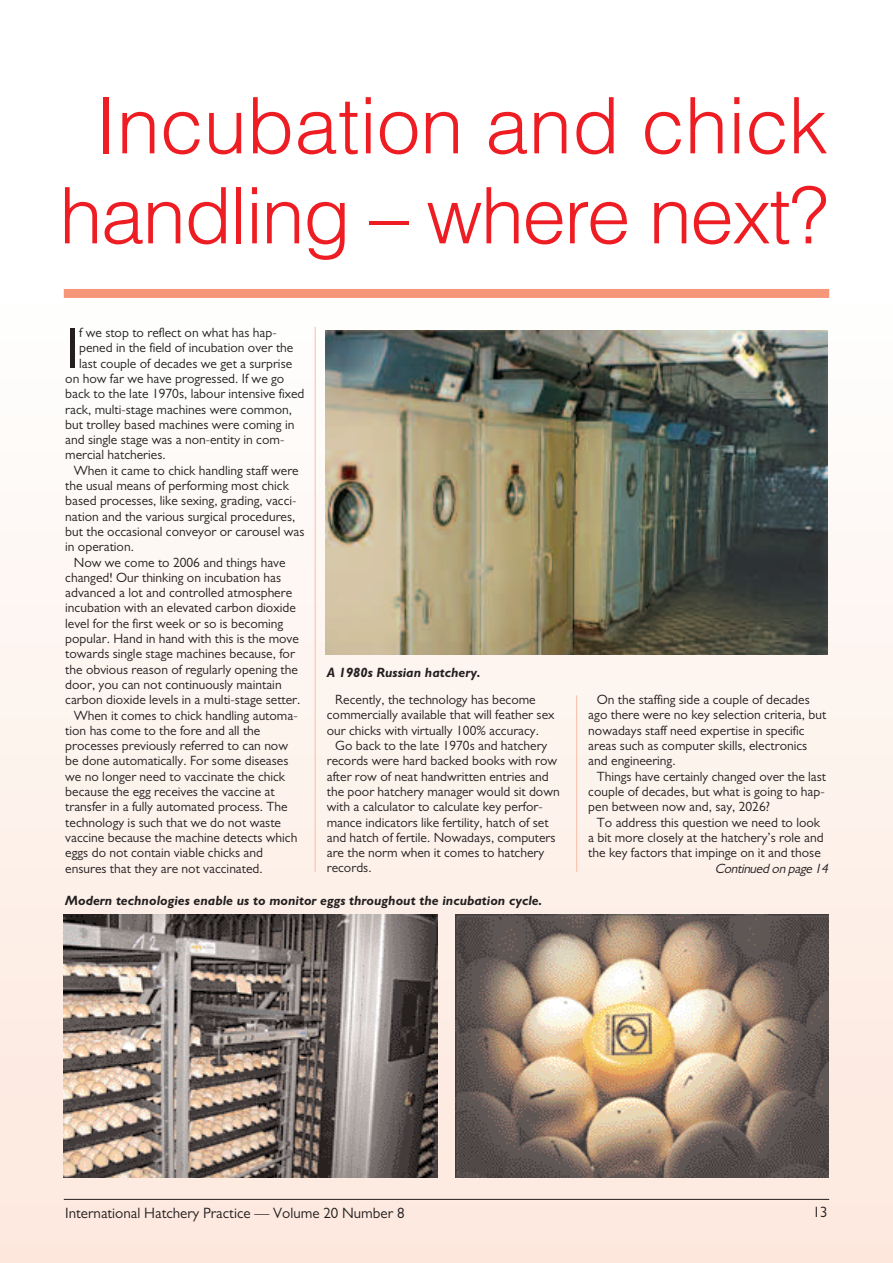
<style>
.page{position:relative;width:893px;height:1263px;background:#fff}
.page>*{position:absolute;margin:0;border:0;box-sizing:border-box;transform-origin:0 0}
.t1{font:300 78px/90px "Helvetica";color:#ee1d23;text-align:center}
.t2{font:58.35px "Gill Sans";color:#231f20}
.t3{font:15px "Gill Sans";color:#231f20}
.t4{font:13.5px/15.3px "Gill Sans";color:#231f20}
.t5{font:italic 700 13.5px "Gill Sans";color:#231f20}
.t6{font:italic 13.5px "Gill Sans";color:#231f20}
</style>
<div class="page">
<div style="left:0;top:1244px;width:893px;height:19px;background:#fde7dc"></div>
<div style="left:0;top:1207px;width:893px;height:36px;background:#fde9df"></div>
<div style="left:0;top:1169px;width:893px;height:37px;background:#fdeae0"></div>
<div style="left:0;top:1131px;width:893px;height:37px;background:#fdebe1"></div>
<div style="left:0;top:1094px;width:893px;height:37px;background:#fdebe1"></div>
<div style="left:0;top:1056px;width:893px;height:37px;background:#fdebe3"></div>
<div style="left:0;top:1019px;width:893px;height:36px;background:#fdece4"></div>
<div style="left:0;top:981px;width:893px;height:37px;background:#fdede5"></div>
<div style="left:0;top:943px;width:893px;height:37px;background:#fdeee6"></div>
<div style="left:0;top:906px;width:893px;height:37px;background:#fdefe8"></div>
<div style="left:0;top:868px;width:893px;height:37px;background:#fdf0e9"></div>
<div style="left:0;top:831px;width:893px;height:36px;background:#fdf1ea"></div>
<div style="left:0;top:793px;width:893px;height:37px;background:#fdf2ec"></div>
<div style="left:0;top:756px;width:893px;height:36px;background:#fdf3ed"></div>
<div style="left:0;top:718px;width:893px;height:37px;background:#fdf4ee"></div>
<div style="left:0;top:680px;width:893px;height:37px;background:#fdf5f0"></div>
<div style="left:0;top:643px;width:893px;height:36px;background:#fef5f1"></div>
<div style="left:0;top:605px;width:893px;height:37px;background:#fef6f2"></div>
<div style="left:0;top:568px;width:893px;height:36px;background:#fef7f4"></div>
<div style="left:0;top:530px;width:893px;height:37px;background:#fef8f5"></div>
<div style="left:0;top:492px;width:893px;height:37px;background:#fef9f6"></div>
<div style="left:0;top:455px;width:893px;height:37px;background:#fefaf8"></div>
<div style="left:0;top:417px;width:893px;height:37px;background:#fefbf9"></div>
<div style="left:0;top:380px;width:893px;height:36px;background:#fefcfa"></div>
<hr style="left:64px;top:1199px;width:765px;height:1px;background:#231f20">
<div style="left:64px;top:289px;width:765px;height:9px;background:#f6977a"></div>
<hr style="left:315px;top:327px;width:1px;height:545px;background:#fabda6">
<hr style="left:576px;top:695px;width:1px;height:177px;background:#fabda6">
<img style="left:455px;top:914px;width:373px;height:264px">
<img style="left:325px;top:330px;width:502px;height:325px">
<img style="left:64px;top:914px;width:373px;height:264px">
<h1 class="t1" style="left:59px;top:81px;width:770px">Incubation and chick handling – where next?</h1>
<h2 class="t2" style="left:65px;top:328px;width:15px">I</h2>
<p class="t4" style="left:79px;top:326px;width:199px">f we stop to reflect on what has hap-</p>
<p class="t4" style="left:79px;top:342px;width:216px">pened in the field of incubation over the</p>
<p class="t4" style="left:79px;top:357px;width:215px">last couple of decades we get a surprise</p>
<p class="t4" style="left:65px;top:372px;width:221px">on how far we have progressed. If we go</p>
<p class="t4" style="left:65px;top:387px;width:241px">back to the late 1970s, labour intensive fixed</p>
<p class="t4" style="left:65px;top:403px;width:228px">rack, multi-stage machines were common,</p>
<p class="t4" style="left:65px;top:418px;width:231px">but trolley based machines were coming in</p>
<p class="t4" style="left:65px;top:433px;width:221px">and single stage was a non-entity in com-</p>
<p class="t4" style="left:65px;top:449px;width:102px">mercial hatcheries.</p>
<p class="t4" style="left:74px;top:464px;width:226px">When it came to chick handling staff were</p>
<p class="t4" style="left:65px;top:479px;width:225px">the usual means of performing most chick</p>
<p class="t4" style="left:65px;top:495px;width:233px">based processes, like sexing, grading, vacci-</p>
<p class="t4" style="left:65px;top:510px;width:232px">nation and the various surgical procedures,</p>
<p class="t4" style="left:65px;top:525px;width:241px">but the occasional conveyor or carousel was</p>
<p class="t4" style="left:65px;top:540px;width:70px">in operation.</p>
<p class="t4" style="left:74px;top:556px;width:213px">Now we come to 2006 and things have</p>
<p class="t4" style="left:65px;top:571px;width:217px">changed! Our thinking on incubation has</p>
<p class="t4" style="left:65px;top:586px;width:228px">advanced a lot and controlled atmosphere</p>
<p class="t4" style="left:65px;top:602px;width:232px">incubation with an elevated carbon dioxide</p>
<p class="t4" style="left:65px;top:617px;width:220px">level for the first week or so is becoming</p>
<p class="t4" style="left:65px;top:632px;width:235px">popular. Hand in hand with this is the move</p>
<p class="t4" style="left:65px;top:648px;width:231px">towards single stage machines because, for</p>
<p class="t4" style="left:65px;top:663px;width:234px">the obvious reason of regularly opening the</p>
<p class="t4" style="left:65px;top:678px;width:218px">door, you can not continuously maintain</p>
<p class="t4" style="left:65px;top:693px;width:237px">carbon dioxide levels in a multi-stage setter.</p>
<p class="t4" style="left:74px;top:709px;width:225px">When it comes to chick handling automa-</p>
<p class="t4" style="left:65px;top:724px;width:197px">tion has come to the fore and all the</p>
<p class="t4" style="left:65px;top:739px;width:224px">processes previously referred to can now</p>
<p class="t4" style="left:65px;top:755px;width:225px">be done automatically. For some diseases</p>
<p class="t4" style="left:65px;top:770px;width:221px">we no longer need to vaccinate the chick</p>
<p class="t4" style="left:65px;top:785px;width:211px">because the egg receives the vaccine at</p>
<p class="t4" style="left:65px;top:801px;width:224px">transfer in a fully automated process. The</p>
<p class="t4" style="left:65px;top:816px;width:217px">technology is such that we do not waste</p>
<p class="t4" style="left:65px;top:831px;width:234px">vaccine because the machine detects which</p>
<p class="t4" style="left:65px;top:846px;width:199px">eggs do not contain viable chicks and</p>
<p class="t4" style="left:65px;top:862px;width:199px">ensures that they are not vaccinated.</p>
<p class="t5" style="left:327px;top:668px;width:155px">A 1980s Russian hatchery.</p>
<p class="t4" style="left:327px;top:693px;width:229px;text-indent:9px">Recently, the technology has become commercially available that will feather sex our chicks with virtually 100% accuracy.</p>
<p class="t4" style="left:327px;top:739px;width:234px;text-indent:9px">Go back to the late 1970s and hatchery records were hard backed books with row after row of neat handwritten entries and the poor hatchery manager would sit down with a calculator to calculate key perfor&shy;mance indicators like fertility, hatch of set and hatch of fertile. Nowadays, computers are the norm when it comes to hatchery records.</p>
<p class="t5" style="left:65px;top:895px;width:479px">Modern technologies enable us to monitor eggs throughout the incubation cycle.</p>
<p class="t4" style="left:588px;top:693px;width:239px;text-indent:9px">On the staffing side a couple of decades ago there were no key selection criteria, but nowadays staff need expertise in specific areas such as computer skills, electronics and engineering.</p>
<p class="t4" style="left:588px;top:770px;width:239px;text-align:justify;text-indent:9px">Things have certainly changed over the last couple of decades, but what is going to hap&shy;pen between now and, say, 2026?</p>
<p class="t4" style="left:588px;top:816px;width:237px;text-align:center">To address this question we need to look<br>a bit more closely at the hatchery’s role and the key factors that impinge on it and those</p>
<p class="t6" style="left:715px;top:864px;width:117px">Continued on page 14</p>
<p class="t3" style="left:65px;top:1208px;width:341px">International Hatchery Practice — Volume 20 Number 8</p>
<p class="t3" style="left:813px;top:1206px;width:16px">13</p>
</div>
